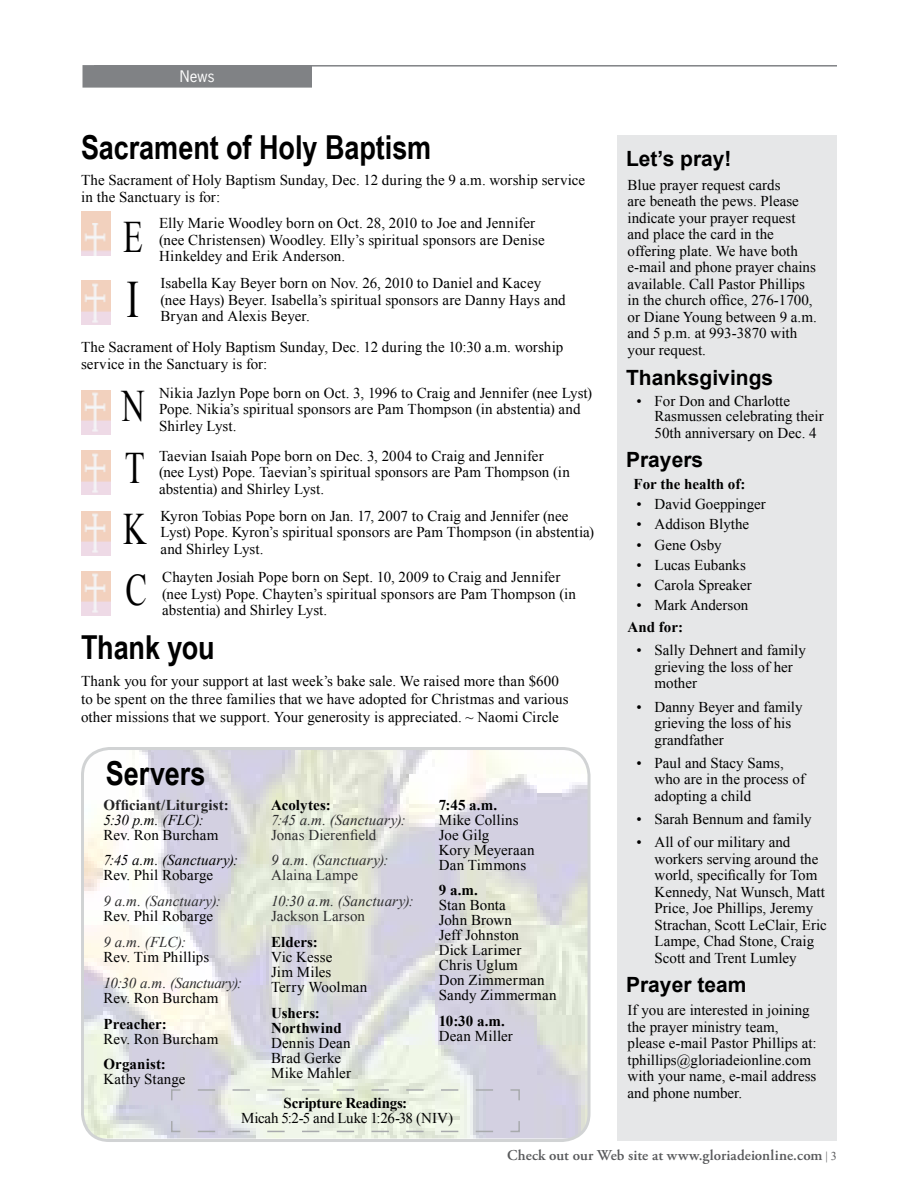
<style>
.page{position:relative;width:918px;height:1188px;background:#fff}
.page>*{position:absolute;margin:0;border:0;box-sizing:border-box;transform-origin:0 0}
.t1{font:52.5px "Times New Roman";color:#000;scale:.72 1}
.t2{font:45px/61.3px "Times New Roman";color:#000;scale:.72 1}
.t3{font:700 33px "Arial Narrow";letter-spacing:-.005em;color:#000}
.t4{font:700 21px "Arial";color:#000}
.t5{font:15px/16.5px "Times New Roman";color:#000}
.t6{font:700 15px/15px "Times New Roman";color:#000}
.t7{font:italic 15px "Times New Roman";letter-spacing:.01em;color:#2e2e2f}
.t8{font:600 15px "Adobe Garamond Pro";letter-spacing:.005em;color:#58595b}
.t9{font:15px "Times New Roman";letter-spacing:.01em;color:#2e2e2f}
.t10{font:italic 15px "Times New Roman";letter-spacing:.01em;color:#000}
.t11{font:15px "Times New Roman";letter-spacing:-.02em;color:#000}
.t12{font:italic 15px "Times New Roman";letter-spacing:-.015em;color:#2e2e2f}
.t13{font:700 15px "Times New Roman";letter-spacing:.01em;color:#222223}
.t14{font:15px "News Gothic Std";color:#fff}
.s1{font-family:"Times New Roman";font-weight:400;font-size:12px}
</style>
<div class="page">
<hr style="left:94px;top:65px;width:743px;height:2px;background:#808285">
<img style="left:82px;top:751px;width:505px;height:388px">
<div style="left:81px;top:747px;width:510px;height:395px;border:3px solid #d1d3d4;border-radius:27px"></div>
<div style="left:617px;top:135px;width:220px;height:1006px;background:#e6e7e8"></div>
<div style="left:83px;top:66px;width:228px;height:21px;background:#808285"></div>
<div style="left:82px;top:65px;width:230px;height:23px;border:2px solid #808285"></div>
<svg style="left:170px;top:1088px;width:351px;height:45px;background:#e1e5e0"></svg>
<img style="left:81px;top:281px;width:29px;height:44px">
<img style="left:81px;top:212px;width:29px;height:43px">
<img style="left:81px;top:571px;width:29px;height:44px">
<img style="left:81px;top:511px;width:29px;height:44px">
<img style="left:81px;top:451px;width:29px;height:44px">
<img style="left:81px;top:390px;width:29px;height:45px">
<p class="t14" style="left:180px;top:67px;width:36px">News</p>
<h3 class="t3" style="left:81px;top:122px;width:352px">Sacrament of Holy Baptism</h3>
<p class="t5" style="left:81px;top:171px;width:506px;line-height:17.7px">The Sacrament of Holy Baptism Sunday, Dec. 12 during the 9 a.m. worship service in the Sanctuary is for:</p>
<h2 class="t2" style="left:123px;top:205px;width:29px">E</h2>
<p class="t5" style="left:159px;top:215px;width:387px">Elly Marie Woodley born on Oct. 28, 2010 to Joe and Jennifer (nee Christensen) Woodley. Elly’s spiritual sponsors are Denise</p>
<p class="t5" style="left:159px;top:248px;width:188px">Hinkeldey and Erik Anderson.</p>
<h1 class="t1" style="left:127px;top:265px;width:19px">I</h1>
<p class="t5" style="left:160px;top:275px;width:407px">Isabella Kay Beyer born on Nov. 26, 2010 to Daniel and Kacey (nee Hays) Beyer. Isabella’s spiritual sponsors are Danny Hays and<br>Bryan and Alexis Beyer.</p>
<p class="t5" style="left:81px;top:338px;width:484px;line-height:17.7px">The Sacrament of Holy Baptism Sunday, Dec. 12 during the 10:30 a.m. worship service in the Sanctuary is for:</p>
<p class="t5" style="left:159px;top:384px;width:434px">Nikia Jazlyn Pope born on Oct. 3, 1996 to Craig and Jennifer (nee Lyst)<br>Pope. Nikia’s spiritual sponsors are Pam Thompson (in abstentia) and<br>Shirley Lyst.</p>
<p class="t5" style="left:159px;top:447px;width:412px">Taevian Isaiah Pope born on Dec. 3, 2004 to Craig and Jennifer (nee Lyst) Pope. Taevian’s spiritual sponsors are Pam Thompson (in abstentia) and Shirley Lyst.</p>
<h2 class="t2" style="left:122px;top:375px;width:34px">N</h2>
<h2 class="t2" style="left:125px;top:436px;width:29px">T</h2>
<h2 class="t2" style="left:123px;top:498px;width:35px">K<br>C</h2>
<p class="t5" style="left:160px;top:507px;width:435px">Kyron Tobias Pope born on Jan. 17, 2007 to Craig and Jennifer (nee<br>Lyst) Pope. Kyron’s spiritual sponsors are Pam Thompson (in abstentia) and Shirley Lyst.</p>
<p class="t5" style="left:162px;top:569px;width:415px">Chayten Josiah Pope born on Sept. 10, 2009 to Craig and Jennifer (nee Lyst) Pope. Chayten’s spiritual sponsors are Pam Thompson (in abstentia) and Shirley Lyst.</p>
<h3 class="t3" style="left:81px;top:622px;width:135px">Thank you</h3>
<p class="t5" style="left:81px;top:671px;width:489px;line-height:18px">Thank you for your support at last week’s bake sale. We raised more than $600 to be spent on the three families that we have adopted for Christmas and various other missions that we support. Your generosity is appreciated. ~ Naomi Circle</p>
<h3 class="t3" style="left:106px;top:748px;width:101px">Servers</h3>
<p class="t13" style="left:104px;top:794px;width:127px">Officiant/Liturgist:</p>
<p class="t10" style="left:104px;top:809px;width:102px">5:30 p.m. (FLC):</p>
<p class="t5" style="left:104px;top:826px;width:116px">Rev. Ron Burcham</p>
<p class="t10" style="left:104px;top:850px;width:136px">7:45 a.m. (Sanctuary):</p>
<p class="t5" style="left:104px;top:867px;width:111px">Rev. Phil Robarge</p>
<p class="t7" style="left:104px;top:891px;width:119px">9 a.m. (Sanctuary):</p>
<p class="t5" style="left:104px;top:908px;width:111px">Rev. Phil Robarge</p>
<p class="t7" style="left:104px;top:932px;width:84px">9 a.m. (FLC):</p>
<p class="t5" style="left:104px;top:949px;width:107px">Rev. Tim Phillips</p>
<p class="t12" style="left:104px;top:973px;width:140px">10:30 a.m. (Sanctuary):</p>
<p class="t5" style="left:104px;top:989px;width:116px">Rev. Ron Burcham</p>
<p class="t6" style="left:104px;top:1016px;width:65px">Preacher:</p>
<p class="t5" style="left:104px;top:1030px;width:116px">Rev. Ron Burcham</p>
<p class="t6" style="left:104px;top:1057px;width:64px">Organist:</p>
<p class="t5" style="left:104px;top:1071px;width:84px">Kathy Stange</p>
<p class="t6" style="left:271px;top:797px;width:61px">Acolytes:</p>
<p class="t7" style="left:271px;top:809px;width:136px">7:45 a.m. (Sanctuary):</p>
<p class="t9" style="left:271px;top:825px;width:107px">Jonas Dierenfield</p>
<p class="t7" style="left:271px;top:850px;width:119px">9 a.m. (Sanctuary):</p>
<p class="t9" style="left:271px;top:865px;width:88px">Alaina Lampe</p>
<p class="t7" style="left:271px;top:891px;width:144px">10:30 a.m. (Sanctuary):</p>
<p class="t9" style="left:271px;top:906px;width:95px">Jackson Larson</p>
<p class="t6" style="left:271px;top:934px;width:48px">Elders:</p>
<p class="t5" style="left:271px;top:949px;width:98px;line-height:15px">Vic Kesse<br>Jim Miles<br>Terry Woolman</p>
<p class="t6" style="left:271px;top:1005px;width:72px">Ushers:<br>Northwind</p>
<p class="t5" style="left:271px;top:1035px;width:81px;line-height:15px">Dennis Dean<br>Brad Gerke<br>Mike Mahler</p>
<p class="t6" style="left:439px;top:797px;width:60px">7:45 a.m.</p>
<p class="t5" style="left:439px;top:812px;width:97px;line-height:15px">Mike Collins<br>Joe Gilg<br>Kory Meyeraan<br>Dan Timmons</p>
<p class="t6" style="left:439px;top:883px;width:41px">9 a.m.</p>
<p class="t5" style="left:439px;top:898px;width:119px;line-height:15px">Stan Bonta<br>John Brown<br>Jeff Johnston<br>Dick Larimer<br>Chris Uglum<br>Don Zimmerman<br>Sandy Zimmerman</p>
<p class="t6" style="left:439px;top:1013px;width:68px">10:30 a.m.</p>
<p class="t5" style="left:439px;top:1028px;width:76px">Dean Miller</p>
<p class="t6" style="left:284px;top:1095px;width:125px">Scripture Readings:</p>
<p class="t11" style="left:241px;top:1108px;width:213px">Micah 5:2-5 and Luke 1:26-38 (NIV)</p>
<h3 class="t4" style="left:626px;top:145px;width:107px">Let’s pray!</h3>
<p class="t5" style="left:628px;top:176px;width:191px">Blue prayer request cards<br>are beneath the pews. Please indicate your prayer request and place the card in the offering plate. We have both e-mail and phone prayer chains available. Call Pastor Phillips in the church office, 276-1700, or Diane Young between 9 a.m. and 5 p.m. at 993-3870 with your request.</p>
<h3 class="t4" style="left:626px;top:364px;width:149px">Thanksgivings</h3>
<p class="t5" style="left:655px;top:394px;width:171px;line-height:15px;text-indent:-18px">• For Don and Charlotte<br>Rasmussen celebrating their</p>
<p class="t5" style="left:655px;top:424px;width:164px">50th anniversary on Dec. 4</p>
<h3 class="t4" style="left:626px;top:446px;width:79px">Prayers</h3>
<p class="t6" style="left:634px;top:476px;width:113px">For the health of:</p>
<p class="t5" style="left:637px;top:496px;width:131px">• David Goeppinger</p>
<p class="t5" style="left:637px;top:516px;width:114px">• Addison Blythe</p>
<p class="t5" style="left:637px;top:536px;width:87px">• Gene Osby</p>
<p class="t5" style="left:637px;top:556px;width:111px">• Lucas Eubanks</p>
<p class="t5" style="left:637px;top:577px;width:117px">• Carola Spreaker</p>
<p class="t5" style="left:637px;top:597px;width:113px">• Mark Anderson</p>
<p class="t6" style="left:628px;top:619px;width:57px">And for:</p>
<p class="t5" style="left:655px;top:642px;width:153px;text-indent:-18px">• Sally Dehnert and family grieving the loss of her mother</p>
<p class="t5" style="left:655px;top:698px;width:149px;text-indent:-18px">• Danny Beyer and family grieving the loss of his grandfather</p>
<p class="t5" style="left:655px;top:754px;width:152px;text-indent:-18px">• Paul and Stacy Sams, who are in the process of adopting a child</p>
<p class="t5" style="left:637px;top:811px;width:177px">• Sarah Bennum and family</p>
<p class="t5" style="left:655px;top:834px;width:174px;text-indent:-18px">• All of our military and workers serving around the world, specifically for Tom<br>Kennedy, Nat Wunsch, Matt<br>Price, Joe Phillips, Jeremy<br>Strachan, Scott LeClair, Eric<br>Lampe, Chad Stone, Craig<br>Scott and Trent Lumley</p>
<h3 class="t4" style="left:626px;top:971px;width:122px">Prayer team</h3>
<p class="t5" style="left:628px;top:1002px;width:191px">If you are interested in joining the prayer ministry team, please e-mail Pastor Phillips at: tphillips@gloriadeionline.com with your name, e-mail address and phone number.</p>
<p class="t8" style="left:507px;top:1147px;width:331px">Check out our Web site at www.gloriadeionline.com <span class="s1">| 3</span></p>
</div>
